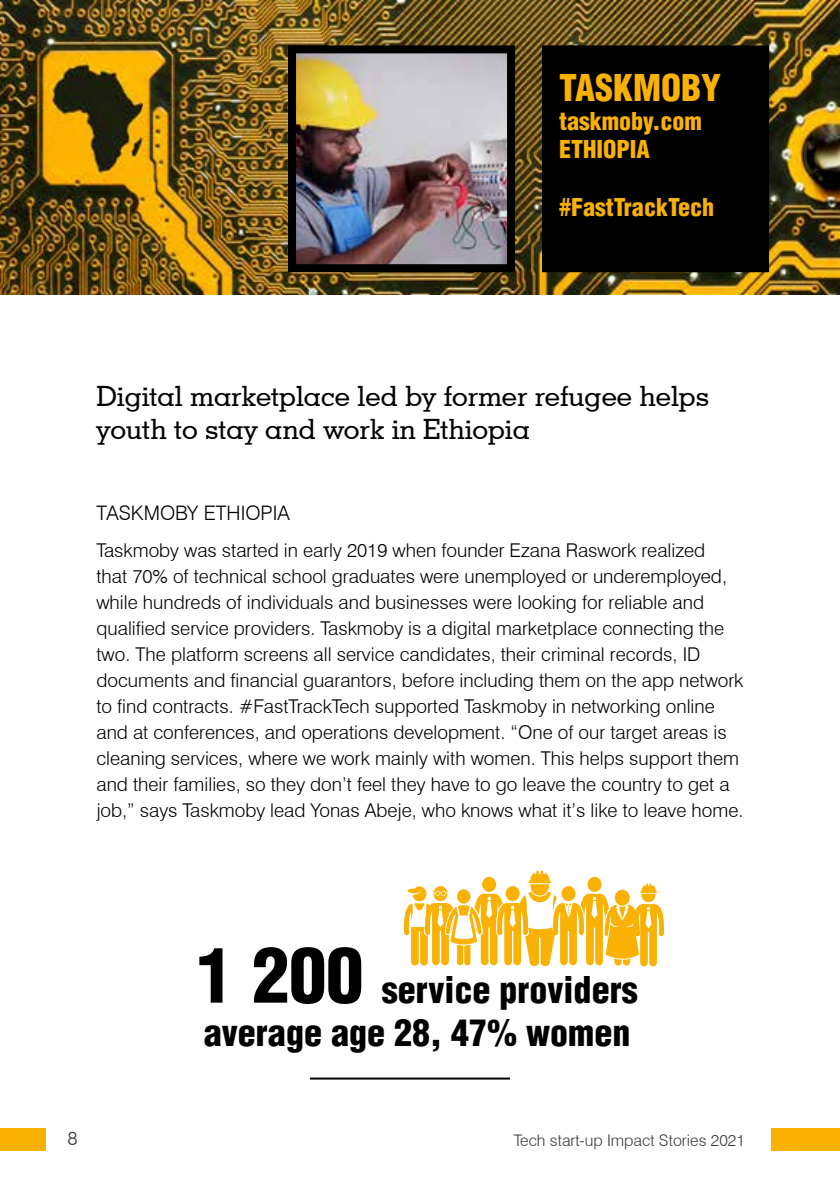
<style>
.page{position:relative;width:840px;height:1191px;background:#fff}
.page>*{position:absolute;margin:0;border:0;box-sizing:border-box;transform-origin:0 0}
.t1{font:900 condensed 36px/43.2px "Helvetica";color:#000}
.t2{font:900 condensed 36px "Helvetica";color:#f9b104}
.t3{font:500 28px/33.6px "Geometric Slab 703 BT";color:#000}
.t4{font:900 condensed 24px/28.8px "Helvetica";color:#f9b104}
.t5{font:300 20px "Swiss 721 BT";color:#000}
.t6{font:300 19.2px "Swiss 721 BT";color:#3c3c3b}
.t7{font:300 19px/26px "Swiss 721 BT";color:#000}
.t8{font:300 16px "Swiss 721 BT";color:#3c3c3b}
.s1{font-size:74px}
</style>
<div class="page">
<div style="left:0;top:1128px;width:45px;height:22px;background:#f9b104"></div>
<div style="left:771px;top:1128px;width:68px;height:22px;background:#f9b104"></div>
<img style="left:0;top:0;width:839px;height:295px">
<img style="left:297px;top:54px;width:208px;height:209px">
<div style="left:288px;top:45px;width:226px;height:227px;border:8px solid #000"></div>
<div style="left:545px;top:49px;width:219px;height:219px;background:#000"></div>
<div style="left:541px;top:45px;width:227px;height:227px;border:8px solid #000"></div>
<svg style="left:403px;top:870px;width:261px;height:96px"></svg>
<div style="left:457px;top:889px;width:13px;height:14px;background:#f9b104;border-radius:50%"></div>
<hr style="left:310px;top:1077px;width:200px;height:2px;background:#000">
<h1 class="t2" style="left:558px;top:65px;width:164px">TASKMOBY</h1>
<p class="t4" style="left:558px;top:106px;width:144px">taskmoby.com<br>ETHIOPIA</p>
<p class="t4" style="left:558px;top:193px;width:157px">#FastTrackTech</p>
<h2 class="t3" style="left:96px;top:378px;width:613px">Digital marketplace led by former refugee helps youth to stay and work in Ethiopia</h2>
<p class="t5" style="left:96px;top:500px;width:195px">TASKMOBY ETHIOPIA</p>
<p class="t7" style="left:96px;top:537px;width:648px">Taskmoby was started in early 2019 when founder Ezana Raswork realized<br>that 70% of technical school graduates were unemployed or underemployed, while hundreds of individuals and businesses were looking for reliable and qualified service providers. Taskmoby is a digital marketplace connecting the two. The platform screens all service candidates, their criminal records, ID documents and financial guarantors, before including them on the app network to find contracts. #FastTrackTech supported Taskmoby in networking online and at conferences, and operations development. “One of our target areas is cleaning services, where we work mainly with women. This helps support them and their families, so they don’t feel they have to go leave the country to get a job,” says Taskmoby lead Yonas Abeje, who knows what it’s like to leave home.</p>
<h1 class="t1" style="left:196px;top:967px;width:442px"><span class="s1">1 200</span> service providers average age 28, 47% women</h1>
<p class="t6" style="left:67px;top:1126px;width:12px">8</p>
<p class="t8" style="left:513px;top:1131px;width:232px">Tech start-up Impact Stories 2021</p>
</div>
